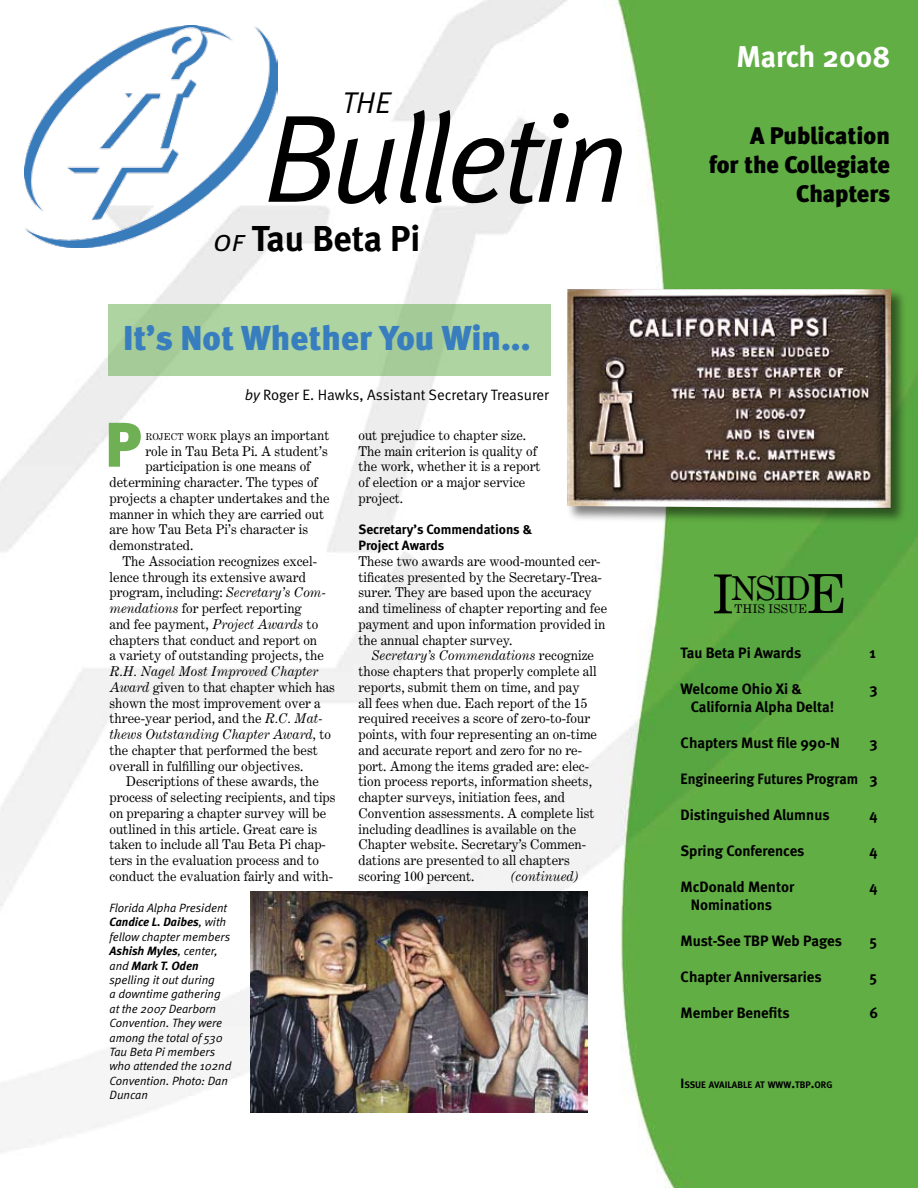
<style>
.page{position:relative;width:918px;height:1188px;background:#fff}
.page>*{position:absolute;margin:0;border:0;box-sizing:border-box;transform-origin:0 0}
.t1{font:italic 124.5px "Meta Normal";letter-spacing:-.045em;color:#000}
.t2{font:900 63px "Meta";color:#70b055}
.t3{font:54px "Century Expanded";color:#000}
.t4{font:700 36px "Meta";letter-spacing:-.005em;color:#000}
.t5{font:900 34.5px "Meta";color:#387ebf}
.t6{font:33px "Century Expanded";color:#000}
.t7{font:700 30px "Meta";color:#fff}
.t8{font:30px "Meta Normal Italic Caps";color:#000}
.t9{font:24px/28.8px "Meta Black LF";color:#000;text-align:right}
.t10{font:700 15px "Meta";color:#000}
.t11{font:15px "Meta Normal";letter-spacing:-.005em;color:#000}
.t12{font:700 15px "Meta";color:#000;scale:.96 1}
.t13{font:13.5px/15.8px "Century Expanded";color:#000}
.t14{font:700 13.5px/15.8px "Meta";color:#000}
.t15{font:italic 13.5px "Century Expanded";color:#000}
.t16{font:italic 12px/14.4px "Meta Normal";color:#000}
.t17{font:italic 700 12px/14.4px "Meta";color:#000}
.t18{font:12px "Century Expanded";color:#000}
.t19{font:700 9.45px "Meta";color:#000}
.s1{font-family:"Meta Normal Italic Caps";font-weight:400;font-size:30px}
.s2{font-style:italic}
.s3{font-size:9.45px}
.s4{font-family:"Meta Normal";font-weight:400}
.s5{font-size:54px}
.s6{font-size:13.5px}
</style>
<div class="page">
<img style="left:0;top:0;width:918px;height:1188px">
<div style="left:108px;top:304px;width:442px;height:72px;background:#aed4a1"></div>
<div style="left:566px;top:288px;width:342px;height:237px;background:#000;opacity:.5"></div>
<img style="left:567px;top:289px;width:324px;height:219px">
<img style="left:24px;top:26px;width:253px;height:221px">
<img style="left:250px;top:892px;width:337px;height:221px">
<h3 class="t8" style="left:342px;top:86px;width:51px">THE</h3>
<h1 class="t1" style="left:263px;top:87px;width:367px">Bulletin</h1>
<h3 class="t4" style="left:213px;top:217px;width:209px"><span class="s1">of</span> Tau Beta Pi</h3>
<h3 class="t5" style="left:123px;top:318px;width:409px">It’s Not Whether You Win...</h3>
<p class="t11" style="left:245px;top:386px;width:306px"><span class="s2">by</span> Roger E. Hawks, Assistant Secretary Treasurer</p>
<h2 class="t2" style="left:105px;top:407px;width:38px">P</h2>
<p class="t13" style="left:146px;top:427px;width:185px"><span class="s3">roject work</span> plays an important</p>
<p class="t13" style="left:146px;top:443px;width:184px">role in Tau Beta Pi. A student’s</p>
<p class="t13" style="left:146px;top:458px;width:167px">participation is one means of</p>
<p class="t13" style="left:110px;top:474px;width:210px">determining character. The types of</p>
<p class="t13" style="left:110px;top:490px;width:222px">projects a chapter undertakes and the</p>
<p class="t13" style="left:110px;top:506px;width:216px">manner in which they are carried out</p>
<p class="t13" style="left:110px;top:521px;width:200px">are how Tau Beta Pi’s character is</p>
<p class="t13" style="left:110px;top:537px;width:86px">demonstrated.</p>
<p class="t13" style="left:123px;top:553px;width:196px">The Association recognizes excel-</p>
<p class="t13" style="left:110px;top:569px;width:198px">lence through its extensive award</p>
<p class="t13" style="left:110px;top:584px;width:218px">program, including: <span class="s2">Secretary’s Com-</span></p>
<p class="t13" style="left:110px;top:600px;width:194px"><span class="s2">mendations</span> for perfect reporting</p>
<p class="t13" style="left:110px;top:616px;width:210px">and fee payment, <span class="s2">Project Awards</span> to</p>
<p class="t13" style="left:110px;top:632px;width:209px">chapters that conduct and report on</p>
<p class="t13" style="left:110px;top:647px;width:216px">a variety of outstanding projects, the</p>
<p class="t13" style="left:110px;top:663px;width:227px"><span class="s2">R.H. Nagel Most Improved Chapter Award</span> given to that chapter which has shown the most improvement over a three-year period, and the <span class="s2">R.C. Mat&shy;thews Outstanding Chapter Award,</span> to the chapter that performed the best overall in fulfilling our objectives.</p>
<p class="t13" style="left:110px;top:773px;width:228px;text-indent:16px">Descriptions of these awards, the process of selecting recipients, and tips on preparing a chapter survey will be outlined in this article. Great care is taken to include all Tau Beta Pi chap&shy;ters in the evaluation process and to conduct the evaluation fairly and with-</p>
<p class="t16" style="left:110px;top:901px;width:119px">Florida Alpha President</p>
<p class="t17" style="left:110px;top:915px;width:118px">Candice L. Daibes<span class="s4">, with</span></p>
<p class="t16" style="left:110px;top:929px;width:122px">fellow chapter members</p>
<p class="t17" style="left:110px;top:944px;width:110px">Ashish Myles<span class="s4">, center, and</span> Mark T. Oden</p>
<p class="t16" style="left:110px;top:973px;width:124px">spelling it out during<br>a downtime gathering at the 2007 Dearborn<br>Convention. They were among the total of 530<br>Tau Beta Pi members who attended the 102nd<br>Convention. Photo: Dan<br>Duncan</p>
<p class="t13" style="left:358px;top:427px;width:184px">out prejudice to chapter size.<br>The main criterion is quality of the work, whether it is a report of election or a major service project.</p>
<p class="t14" style="left:358px;top:522px;width:175px">Secretary’s Commendations &amp;<br>Project Awards</p>
<p class="t13" style="left:358px;top:553px;width:250px">These two awards are wood-mounted cer&shy;tificates presented by the Secretary-Trea&shy;surer. They are based upon the accuracy and timeliness of chapter reporting and fee payment and upon information provided in the annual chapter survey.</p>
<p class="t13" style="left:358px;top:647px;width:240px;text-indent:13px"><span class="s2">Secretary’s Commendations</span> recognize those chapters that properly complete all reports, submit them on time, and pay<br>all fees when due. Each report of the 15 required receives a score of zero-to-four points, with four representing an on-time and accurate report and zero for no re&shy;port. Among the items graded are: elec&shy;tion process reports, information sheets, chapter surveys, initiation fees, and Convention assessments. A complete list including deadlines is available on the Chapter website. Secretary’s Commen&shy;dations are presented to all chapters scoring 100 percent.</p>
<p class="t15" style="left:511px;top:868px;width:70px">(continued)</p>
<h3 class="t7" style="left:736px;top:39px;width:155px">March 2008</h3>
<h3 class="t9" style="left:709px;top:121px;width:183px">A Publication<br>for the Collegiate<br>Chapters</h3>
<h3 class="t3" style="left:806px;top:561px;width:44px">E</h3>
<h3 class="t6" style="left:711px;top:568px;width:101px"><span class="s5">I</span>NSID</h3>
<p class="t18" style="left:734px;top:601px;width:74px">THIS ISSUE</p>
<p class="t10" style="left:681px;top:644px;width:122px">Tau Beta Pi Awards</p>
<p class="t10" style="left:870px;top:644px;width:8px">1</p>
<p class="t10" style="left:681px;top:680px;width:123px">Welcome Ohio Xi &amp;</p>
<p class="t10" style="left:870px;top:680px;width:10px">3</p>
<p class="t10" style="left:691px;top:698px;width:145px">California Alpha Delta!</p>
<p class="t10" style="left:681px;top:734px;width:161px">Chapters Must file 990-N</p>
<p class="t10" style="left:870px;top:734px;width:10px">3</p>
<p class="t12" style="left:681px;top:770px;width:207px">Engineering Futures Program 3</p>
<p class="t10" style="left:681px;top:806px;width:151px">Distinguished Alumnus</p>
<p class="t10" style="left:870px;top:806px;width:9px">4</p>
<p class="t10" style="left:681px;top:842px;width:125px">Spring Conferences</p>
<p class="t10" style="left:870px;top:842px;width:9px">4</p>
<p class="t10" style="left:681px;top:878px;width:115px">McDonald Mentor</p>
<p class="t10" style="left:870px;top:878px;width:9px">4</p>
<p class="t10" style="left:691px;top:896px;width:83px">Nominations</p>
<p class="t10" style="left:681px;top:932px;width:163px">Must-See TBP Web Pages</p>
<p class="t10" style="left:870px;top:932px;width:9px">5</p>
<p class="t10" style="left:681px;top:968px;width:143px">Chapter Anniversaries</p>
<p class="t10" style="left:870px;top:968px;width:9px">5</p>
<p class="t10" style="left:681px;top:1004px;width:111px">Member Benefits</p>
<p class="t10" style="left:870px;top:1004px;width:10px">6</p>
<p class="t19" style="left:681px;top:1079px;width:153px"><span class="s6">I</span>ssue available at www<span class="s6">.</span>tbp<span class="s6">.</span>org</p>
</div>
